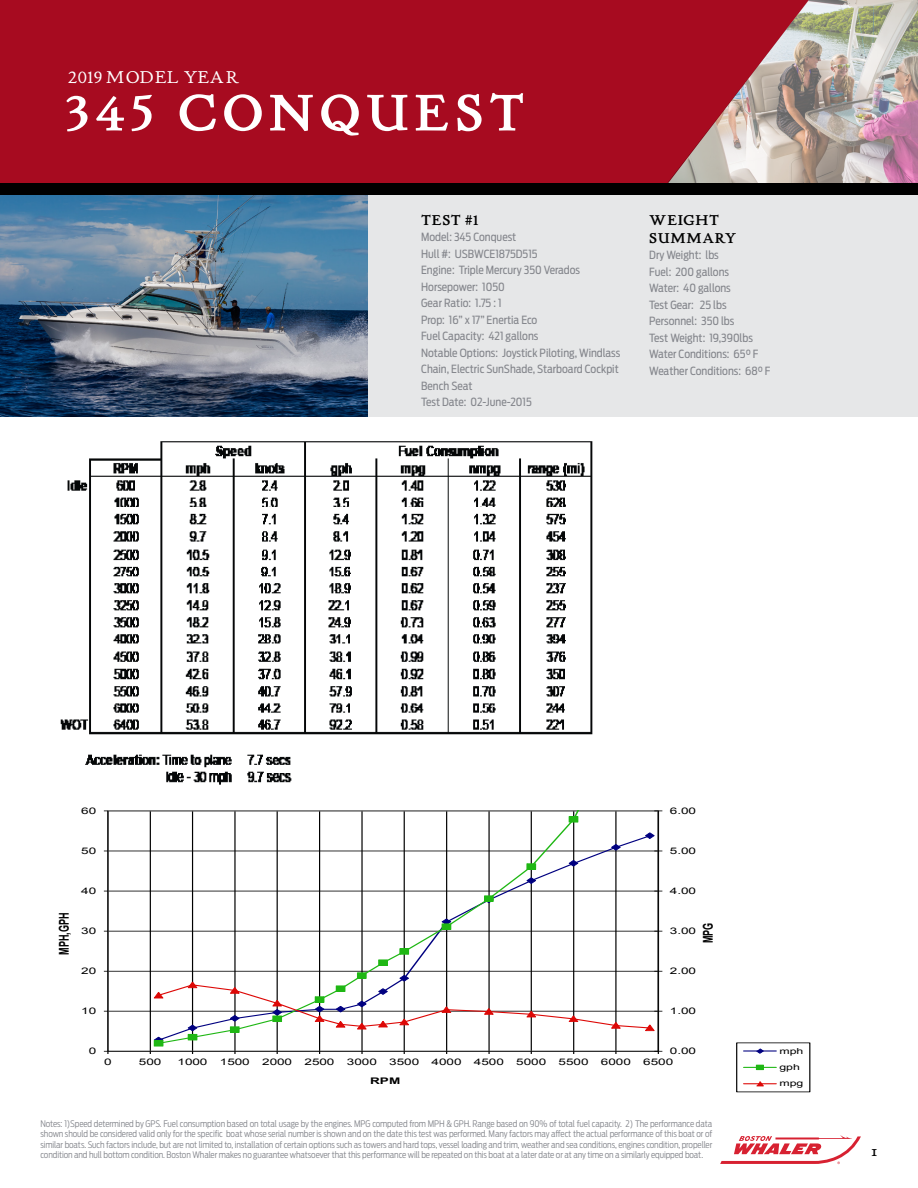
<style>
.page{position:relative;width:918px;height:1188px;background:#fff}
.page>*{position:absolute;margin:0;border:0;box-sizing:border-box;transform-origin:0 0}
.t1{font:700 54px "Stickley Text Pro Next";letter-spacing:.1em;color:#fff}
.t2{font:18px "Stickley Text Pro Next";letter-spacing:.02em;color:#fff}
.t3{font:18px "Stickley Text Pro Next";color:#000}
.t4{font:700 15px/18px "Stickley Text Pro Next";letter-spacing:.05em;color:#000}
.t5{font:700 13.5px "Arial";letter-spacing:.005em;color:#000;scale:.67 1}
.t6{font:11.25px/16.5px "Antenna Cond";color:#84868c}
.t7{font:300 9px/10.5px "Antenna Cond";letter-spacing:-.01em;color:#84868c;text-align:justify}
.t8{font:9px "Arial";letter-spacing:-.005em;color:#000;scale:1.49 1}
.t9{font:700 9px "Arial";color:#000;scale:1.49 1}
.t10{font:8.25px/16.4px "Arial";color:#000;scale:1.49 1}
</style>
<div class="page">
<div style="left:0;top:0;width:663px;height:183px;background:#a70b20"></div>
<svg style="left:720px;top:1135px;width:141px;height:29px"></svg>
<div style="left:0;top:183px;width:918px;height:12px;background:#000"></div>
<img style="left:663px;top:0;width:255px;height:183px">
<div style="left:368px;top:195px;width:550px;height:222px;background:#e6e7e8"></div>
<img style="left:0;top:195px;width:368px;height:222px">
<svg style="left:103px;top:810px;width:708px;height:283px"></svg>
<img style="left:60px;top:441px;width:533px;height:344px">
<h2 class="t2" style="left:68px;top:65px;width:173px">2019 MODEL YEAR</h2>
<h1 class="t1" style="left:65px;top:82px;width:462px">345 CONQUEST</h1>
<h3 class="t4" style="left:421px;top:212px;width:59px">TEST #1</h3>
<p class="t6" style="left:421px;top:229px;width:201px">Model: 345 Conquest<br>Hull #: USBWCE1875D515<br>Engine: Triple Mercury 350 Verados<br>Horsepower: 1050<br>Gear Ratio: 1.75 : 1<br>Prop: 16” x 17” Enertia Eco<br>Fuel Capacity: 421 gallons<br>Notable Options: Joystick Piloting, Windlass<br>Chain, Electric SunShade, Starboard Cockpit<br>Bench Seat<br>Test Date: 02-June-2015</p>
<h3 class="t4" style="left:649px;top:212px;width:89px">WEIGHT<br>SUMMARY</h3>
<p class="t6" style="left:649px;top:247px;width:123px">Dry Weight: lbs<br>Fuel: 200 gallons<br>Water: 40 gallons<br>Test Gear: 25 lbs<br>Personnel: 350 lbs<br>Test Weight: 19,390lbs<br>Water Conditions: 65° F<br>Weather Conditions: 68° F</p>
<p class="t8" style="left:81px;top:805px;width:12px">60</p>
<p class="t8" style="left:81px;top:845px;width:12px">50</p>
<h3 class="t5" style="left:55px;top:955px;width:65px;rotate:-90deg">MPH,GPH</h3>
<p class="t8" style="left:81px;top:885px;width:12px">40</p>
<p class="t8" style="left:81px;top:925px;width:12px">30</p>
<p class="t8" style="left:81px;top:965px;width:12px">20</p>
<p class="t8" style="left:81px;top:1005px;width:12px">10</p>
<p class="t8" style="left:670px;top:805px;width:19px">6.00</p>
<p class="t8" style="left:670px;top:845px;width:19px">5.00</p>
<p class="t8" style="left:670px;top:885px;width:19px">4.00</p>
<h3 class="t5" style="left:699px;top:943px;width:33px;rotate:-90deg">MPG</h3>
<p class="t8" style="left:670px;top:925px;width:19px">3.00</p>
<p class="t8" style="left:670px;top:965px;width:19px">2.00</p>
<p class="t8" style="left:670px;top:1005px;width:19px">1.00</p>
<p class="t8" style="left:89px;top:1045px;width:7px">0</p>
<p class="t8" style="left:670px;top:1045px;width:19px">0.00</p>
<p class="t8" style="left:104px;top:1056px;width:7px">0</p>
<p class="t8" style="left:139px;top:1056px;width:17px">500</p>
<p class="t8" style="left:178px;top:1056px;width:22px">1000</p>
<p class="t8" style="left:220px;top:1056px;width:22px">1500</p>
<p class="t8" style="left:262px;top:1056px;width:22px">2000</p>
<p class="t8" style="left:305px;top:1056px;width:22px">2500</p>
<p class="t8" style="left:347px;top:1056px;width:22px">3000</p>
<p class="t8" style="left:389px;top:1056px;width:22px">3500</p>
<p class="t8" style="left:432px;top:1056px;width:22px">4000</p>
<p class="t8" style="left:474px;top:1056px;width:22px">4500</p>
<p class="t8" style="left:516px;top:1056px;width:22px">5000</p>
<p class="t8" style="left:559px;top:1056px;width:22px">5500</p>
<p class="t8" style="left:601px;top:1056px;width:22px">6000</p>
<p class="t8" style="left:643px;top:1056px;width:22px">6500</p>
<p class="t9" style="left:370px;top:1075px;width:22px">RPM</p>
<p class="t7" style="left:40px;top:1118px;width:673px">Notes: 1)Speed determined by GPS. Fuel consumption based on total usage by the engines. MPG computed from MPH &amp; GPH. Range based on 90% of total fuel capacity. 2) The performance data shown should be considered valid only for the specific boat whose serial number is shown and on the date this test was performed. Many factors may affect the actual performance of this boat or of similar boats. Such factors include, but are not limited to, installation of certain options such as towers and hard tops, vessel loading and trim, weather and sea conditions, engines condition, propeller condition and hull bottom condition. Boston Whaler makes no guarantee whatsoever that this performance will be repeated on this boat at a later date or at any time on a similarly equipped boat.</p>
<p class="t10" style="left:779px;top:1043px;width:18px">mph gph mpg</p>
<h2 class="t3" style="left:871px;top:1138px;width:8px">1</h2>
</div>
